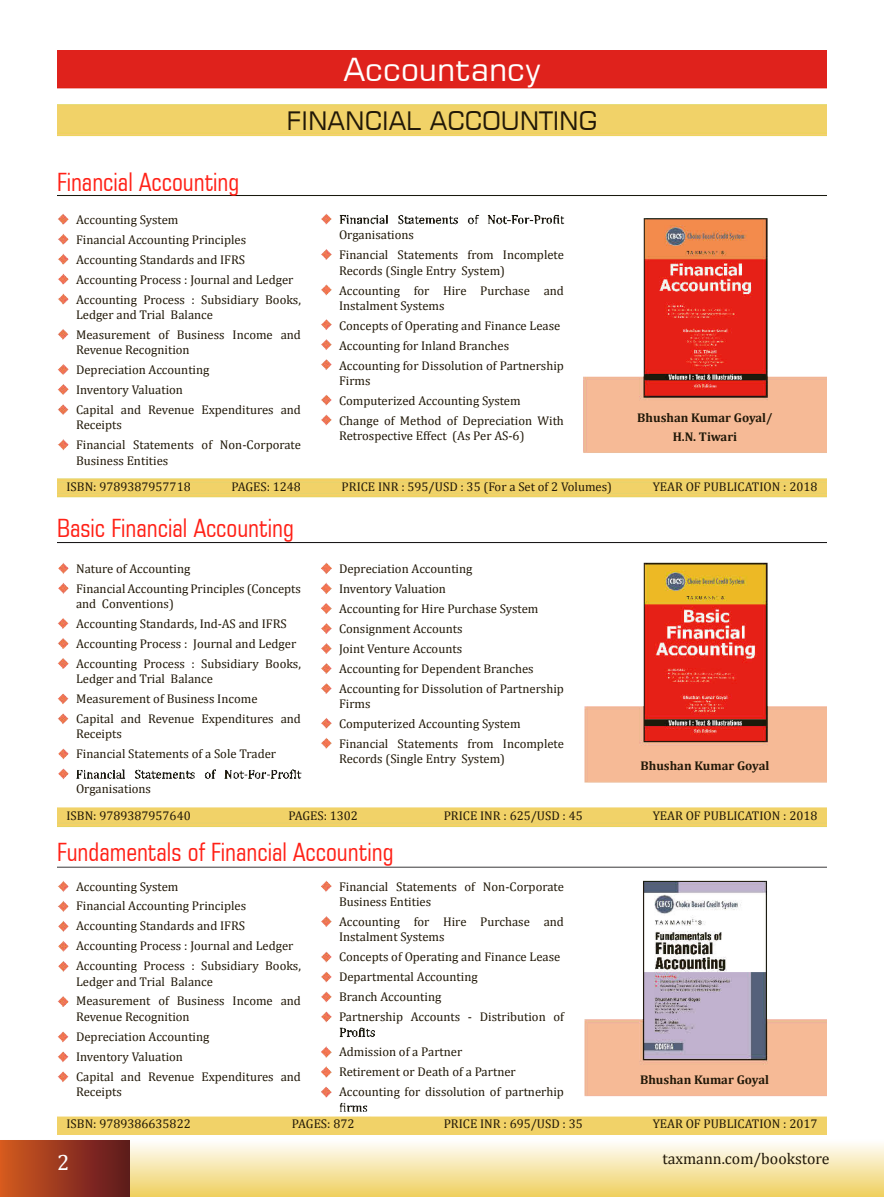
<style>
.page{position:relative;width:884px;height:1197px;background:#fff}
.page>*{position:absolute;margin:0;border:0;box-sizing:border-box;transform-origin:0 0}
.t1{font:31.75px "Square 721 BT";color:#fff}
.t2{font:condensed 25.25px "Square 721 BT";color:#ff2117}
.t3{font:25.25px "Square 721 BT";color:#211808}
.t4{font:22.25px "Cambria";color:#fff}
.t5{font:15.75px "Cambria";color:#211808}
.t6{font:12.75px/20px "Cambria";color:#211808}
.t7{font:700 12.75px/19px "Cambria";color:#211808;text-align:center}
</style>
<div class="page">
<div style="left:0;top:1140px;width:883px;height:57px;background:linear-gradient(to bottom,#fefefd,#efcf5d)"></div>
<img style="left:0;top:1140px;width:129px;height:57px">
<img style="left:57px;top:51px;width:769px;height:1083px">
<h1 class="t1" style="left:343px;top:50px;width:199px">Accountancy</h1>
<h2 class="t3" style="left:286px;top:105px;width:312px">FINANCIAL ACCOUNTING</h2>
<h2 class="t2" style="left:57px;top:167px;width:184px">Financial Accounting</h2>
<p class="t6" style="left:76px;top:210px;width:226px">Accounting System<br>Financial Accounting Principles<br>Accounting Standards and IFRS<br>Accounting Process : Journal and Ledger<br>Accounting Process : Subsidiary Books,</p>
<p class="t6" style="left:76px;top:305px;width:226px">Ledger and Trial Balance<br>Measurement of Business Income and</p>
<p class="t6" style="left:76px;top:340px;width:226px">Revenue Recognition<br>Depreciation Accounting<br>Inventory Valuation<br>Capital and Revenue Expenditures and</p>
<p class="t6" style="left:76px;top:415px;width:226px">Receipts<br>Financial Statements of Non-Corporate</p>
<p class="t6" style="left:76px;top:450px;width:94px">Business Entities</p>
<p class="t6" style="left:339px;top:225px;width:226px">Organisations<br>Financial Statements from Incomplete</p>
<p class="t6" style="left:339px;top:260px;width:226px">Records (Single Entry System)<br>Accounting for Hire Purchase and</p>
<p class="t6" style="left:339px;top:295px;width:226px">Instalment Systems<br>Concepts of Operating and Finance Lease Accounting for Inland Branches Accounting for Dissolution of Partnership</p>
<p class="t6" style="left:339px;top:370px;width:226px">Firms<br>Computerized Accounting System<br>Change of Method of Depreciation With</p>
<p class="t6" style="left:339px;top:425px;width:187px">Retrospective Effect (As Per AS-6)</p>
<p class="t7" style="left:637px;top:408px;width:137px">Bhushan Kumar Goyal/<br>H.N. Tiwari</p>
<p class="t6" style="left:66px;top:477px;width:126px">ISBN: 9789387957718</p>
<p class="t6" style="left:231px;top:477px;width:71px">PAGES: 1248</p>
<p class="t6" style="left:341px;top:477px;width:272px">PRICE INR : 595/USD : 35 (For a Set of 2 Volumes)</p>
<p class="t6" style="left:652px;top:477px;width:166px">YEAR OF PUBLICATION : 2018</p>
<h2 class="t2" style="left:57px;top:513px;width:238px">Basic Financial Accounting</h2>
<p class="t6" style="left:76px;top:558px;width:226px">Nature of Accounting<br>Financial Accounting Principles (Concepts</p>
<p class="t6" style="left:76px;top:593px;width:226px">and Conventions)<br>Accounting Standards, Ind-AS and IFRS Accounting Process : Journal and Ledger Accounting Process : Subsidiary Books,</p>
<p class="t6" style="left:76px;top:669px;width:226px">Ledger and Trial Balance<br>Measurement of Business Income<br>Capital and Revenue Expenditures and</p>
<p class="t6" style="left:76px;top:724px;width:201px">Receipts<br>Financial Statements of a Sole Trader</p>
<p class="t6" style="left:76px;top:779px;width:77px">Organisations</p>
<p class="t6" style="left:339px;top:558px;width:226px">Depreciation Accounting<br>Inventory Valuation<br>Accounting for Hire Purchase System<br>Consignment Accounts<br>Joint Venture Accounts<br>Accounting for Dependent Branches<br>Accounting for Dissolution of Partnership</p>
<p class="t6" style="left:339px;top:693px;width:226px">Firms<br>Computerized Accounting System<br>Financial Statements from Incomplete</p>
<p class="t6" style="left:339px;top:748px;width:167px">Records (Single Entry System)</p>
<p class="t7" style="left:640px;top:756px;width:130px">Bhushan Kumar Goyal</p>
<p class="t6" style="left:66px;top:805px;width:126px">ISBN: 9789387957640</p>
<p class="t6" style="left:288px;top:805px;width:71px">PAGES: 1302</p>
<p class="t6" style="left:443px;top:805px;width:140px">PRICE INR : 625/USD : 45</p>
<p class="t6" style="left:652px;top:805px;width:166px">YEAR OF PUBLICATION : 2018</p>
<h2 class="t2" style="left:57px;top:837px;width:338px">Fundamentals of Financial Accounting</h2>
<p class="t6" style="left:76px;top:876px;width:226px">Accounting System<br>Financial Accounting Principles<br>Accounting Standards and IFRS<br>Accounting Process : Journal and Ledger<br>Accounting Process : Subsidiary Books,</p>
<p class="t6" style="left:76px;top:971px;width:226px">Ledger and Trial Balance<br>Measurement of Business Income and</p>
<p class="t6" style="left:76px;top:1006px;width:226px">Revenue Recognition<br>Depreciation Accounting<br>Inventory Valuation<br>Capital and Revenue Expenditures and</p>
<p class="t6" style="left:76px;top:1081px;width:47px">Receipts</p>
<p class="t6" style="left:339px;top:878px;width:226px;line-height:15.2px">Financial Statements of Non-Corporate<br>Business Entities</p>
<p class="t6" style="left:339px;top:913px;width:226px;line-height:15.2px">Accounting for Hire Purchase and<br>Instalment Systems</p>
<p class="t6" style="left:339px;top:946px;width:226px">Concepts of Operating and Finance Lease<br>Departmental Accounting<br>Branch Accounting<br>Partnership Accounts - Distribution of</p>
<p class="t6" style="left:339px;top:1041px;width:226px">Admission of a Partner<br>Retirement or Death of a Partner<br>Accounting for dissolution of partnerhip</p>
<p class="t7" style="left:640px;top:1070px;width:130px">Bhushan Kumar Goyal</p>
<p class="t6" style="left:66px;top:1114px;width:126px">ISBN: 9789386635822</p>
<p class="t6" style="left:292px;top:1114px;width:64px">PAGES: 872</p>
<p class="t6" style="left:443px;top:1114px;width:140px">PRICE INR : 695/USD : 35</p>
<p class="t6" style="left:652px;top:1114px;width:166px">YEAR OF PUBLICATION : 2017</p>
<h3 class="t4" style="left:57px;top:1149px;width:14px">2</h3>
<p class="t5" style="left:662px;top:1149px;width:168px">taxmann.com/bookstore</p>
</div>
